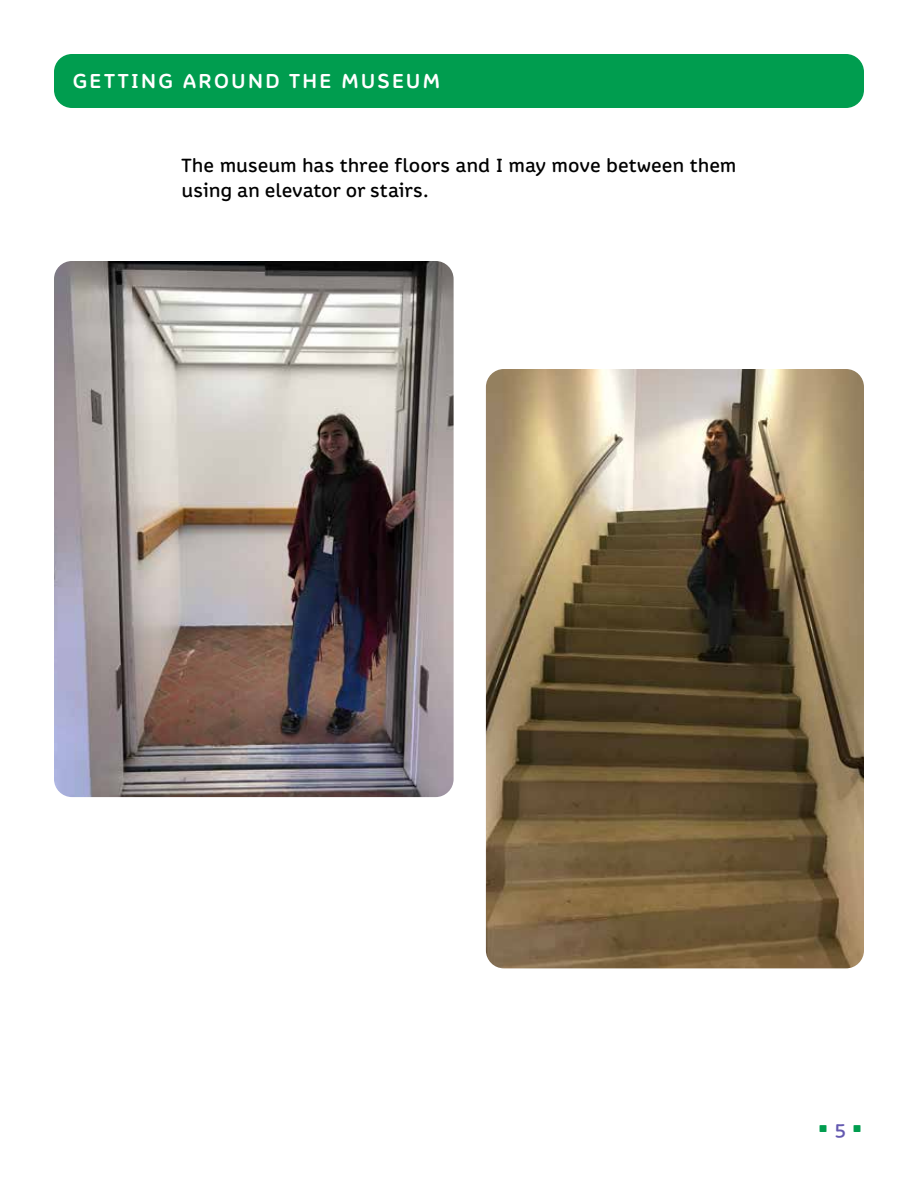
<style>
.page{position:relative;width:918px;height:1188px;background:#fff}
.page>*{position:absolute;margin:0;border:0;box-sizing:border-box;transform-origin:0 0}
.t1{font:25.5px "Colette";letter-spacing:.045em;color:#fff}
.t2{font:19.5px/25.5px "Colette";letter-spacing:-.005em;color:#000}
.t3{font:13.5px "Colette";color:#009d4f}
.s1{font-size:19.5px;color:#6459b0}
</style>
<div class="page">
<div style="left:54px;top:54px;width:810px;height:54px;background:#009d4f;border-radius:18px"></div>
<img style="left:54px;top:261px;width:400px;height:536px">
<img style="left:486px;top:369px;width:378px;height:599px">
<h1 class="t1" style="left:72px;top:62px;width:366px">Getting Around the Museum</h1>
<p class="t2" style="left:182px;top:152px;width:557px">The museum has three floors and I may move between them using an elevator or stairs.</p>
<p class="t3" style="left:816px;top:1118px;width:49px">▪<span class="s1">5</span>▪</p>
</div>
